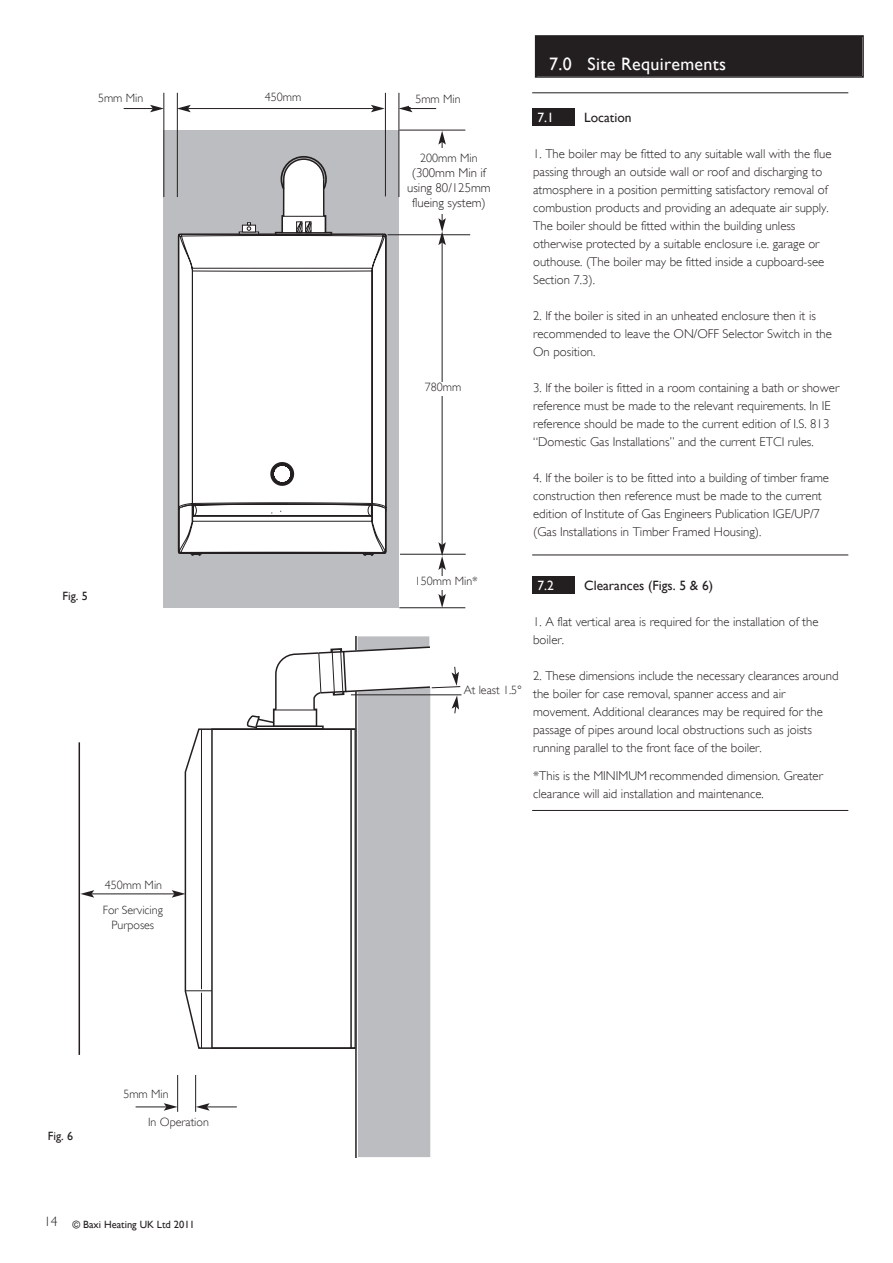
<style>
.page{position:relative;width:893px;height:1263px;background:#fff}
.page>*{position:absolute;margin:0;border:0;box-sizing:border-box;transform-origin:0 0}
.t1{font:18px "Gill Sans";letter-spacing:.02em;color:#fff}
.t2{font:13.5px "Gill Sans";color:#231f20}
.t3{font:13.5px "Gill Sans";color:#fff}
.t4{font:300 13.5px "Gill Sans";color:#231f20}
.t5{font:300 12.75px/18px "Gill Sans";color:#231f20}
.t6{font:300 12px/25px "Gill Sans";color:#231f20}
.t7{font:12px "Gill Sans";color:#231f20}
.t8{font:10.5px "Gill Sans";color:#231f20}
</style>
<div class="page">
<div style="left:164px;top:130px;width:235px;height:477px;background:#bcbdc0"></div>
<div style="left:533px;top:577px;width:42px;height:17px;background:#231f20"></div>
<div style="left:533px;top:108px;width:42px;height:17px;background:#231f20"></div>
<div style="left:536px;top:37px;width:326px;height:39px;background:#231f20"></div>
<div style="left:535px;top:35px;width:329px;height:43px;border:2px solid #231f20"></div>
<div style="left:284px;top:178px;width:40px;height:38px;background:#fff"></div>
<hr style="left:283px;top:179px;width:1px;height:37px;background:#231f20">
<hr style="left:323px;top:179px;width:2px;height:37px;background:#231f20">
<svg style="left:280px;top:156px;width:47px;height:35px"></svg>
<svg style="left:178px;top:214px;width:209px;height:342px;background:#ecebeb"></svg>
<svg style="left:185px;top:728px;width:25px;height:321px"></svg>
<svg style="left:185px;top:990px;width:25px;height:1px"></svg>
<hr style="left:201px;top:729px;width:1px;height:260px;background:#231f20">
<hr style="left:201px;top:993px;width:1px;height:55px;background:#231f20">
<svg style="left:210px;top:728px;width:36px;height:321px"></svg>
<hr style="left:177px;top:93px;width:1px;height:104px;background:#231f20">
<hr style="left:385px;top:93px;width:1px;height:103px;background:#231f20">
<hr style="left:399px;top:93px;width:1px;height:104px;background:#231f20">
<hr style="left:188px;top:108px;width:186px;height:1px;background:#231f20">
<svg style="left:177px;top:105px;width:14px;height:7px"></svg>
<svg style="left:371px;top:105px;width:14px;height:7px"></svg>
<svg style="left:124px;top:105px;width:39px;height:7px"></svg>
<svg style="left:399px;top:105px;width:37px;height:7px"></svg>
<hr style="left:399px;top:130px;width:66px;height:1px;background:#231f20">
<hr style="left:388px;top:234px;width:82px;height:1px;background:#231f20">
<hr style="left:400px;top:554px;width:66px;height:1px;background:#231f20">
<hr style="left:399px;top:607px;width:66px;height:1px;background:#231f20">
<hr style="left:442px;top:567px;width:1px;height:30px;background:#231f20">
<svg style="left:438px;top:594px;width:8px;height:14px"></svg>
<hr style="left:442px;top:243px;width:1px;height:302px;background:#231f20">
<svg style="left:438px;top:542px;width:8px;height:28px"></svg>
<hr style="left:442px;top:142px;width:1px;height:79px;background:#231f20">
<svg style="left:438px;top:218px;width:8px;height:27px"></svg>
<svg style="left:438px;top:131px;width:8px;height:14px"></svg>
<div style="left:405px;top:576px;width:76px;height:13px;background:#fff"></div>
<div style="left:420px;top:382px;width:47px;height:13px;background:#fff"></div>
<div style="left:92px;top:92px;width:58px;height:14px;background:#fff"></div>
<hr style="left:177px;top:1075px;width:1px;height:37px;background:#231f20">
<hr style="left:195px;top:1075px;width:1px;height:37px;background:#231f20">
<hr style="left:207px;top:1106px;width:30px;height:1px;background:#231f20">
<svg style="left:196px;top:1103px;width:14px;height:8px"></svg>
<hr style="left:136px;top:1106px;width:30px;height:1px;background:#231f20">
<svg style="left:164px;top:1103px;width:14px;height:8px"></svg>
<hr style="left:79px;top:742px;width:1px;height:313px;background:#231f20">
<hr style="left:92px;top:893px;width:82px;height:1px;background:#231f20">
<svg style="left:172px;top:890px;width:14px;height:8px"></svg>
<svg style="left:80px;top:890px;width:14px;height:8px"></svg>
<div style="left:409px;top:93px;width:58px;height:14px;background:#fff"></div>
<svg style="left:246px;top:636px;width:215px;height:521px"></svg>
<hr style="left:532px;top:93px;width:316px;height:1px;background:#231f20">
<hr style="left:532px;top:555px;width:316px;height:1px;background:#231f20">
<hr style="left:532px;top:810px;width:316px;height:1px;background:#231f20">
<hr style="left:163px;top:93px;width:1px;height:104px;background:#231f20">
<p class="t6" style="left:98px;top:85px;width:47px">5mm Min</p>
<p class="t6" style="left:265px;top:85px;width:38px">450mm</p>
<p class="t7" style="left:62px;top:589px;width:27px">Fig. 5</p>
<p class="t6" style="left:103px;top:872px;width:62px">450mm Min<br>For Servicing</p>
<p class="t6" style="left:111px;top:912px;width:44px">Purposes</p>
<p class="t7" style="left:48px;top:1129px;width:27px">Fig. 6</p>
<p class="t6" style="left:123px;top:1082px;width:47px">5mm Min</p>
<p class="t6" style="left:148px;top:1109px;width:62px">In Operation</p>
<p class="t4" style="left:44px;top:1214px;width:15px">14</p>
<p class="t8" style="left:73px;top:1218px;width:124px">© Baxi Heating UK Ltd 2011</p>
<p class="t6" style="left:415px;top:86px;width:47px">5mm Min</p>
<p class="t6" style="left:420px;top:145px;width:59px">200mm Min</p>
<p class="t5" style="left:407px;top:165px;width:85px;line-height:15px;text-align:center">(300mm Min if using 80/125mm flueing system)</p>
<p class="t6" style="left:425px;top:375px;width:38px">780mm</p>
<h1 class="t1" style="left:549px;top:53px;width:179px">7.0 Site Requirements</h1>
<p class="t3" style="left:537px;top:109px;width:18px">7.1</p>
<p class="t2" style="left:584px;top:109px;width:49px">Location</p>
<p class="t5" style="left:533px;top:145px;width:300px">1. The boiler may be fitted to any suitable wall with the flue passing through an outside wall or roof and discharging to atmosphere in a position permitting satisfactory removal of combustion products and providing an adequate air supply.<br>The boiler should be fitted within the building unless otherwise protected by a suitable enclosure i.e. garage or outhouse. (The boiler may be fitted inside a cupboard-see Section 7.3).</p>
<p class="t5" style="left:533px;top:307px;width:300px">2. If the boiler is sited in an unheated enclosure then it is recommended to leave the ON/OFF Selector Switch in the<br>On position.</p>
<p class="t5" style="left:533px;top:379px;width:308px">3. If the boiler is fitted in a room containing a bath or shower reference must be made to the relevant requirements. In IE reference should be made to the current edition of I.S. 813 “Domestic Gas Installations” and the current ETCI rules.</p>
<p class="t5" style="left:533px;top:469px;width:297px">4. If the boiler is to be fitted into a building of timber frame construction then reference must be made to the current edition of Institute of Gas Engineers Publication IGE/UP/7 (Gas Installations in Timber Framed Housing).</p>
<p class="t6" style="left:415px;top:569px;width:64px">150mm Min*</p>
<p class="t6" style="left:464px;top:678px;width:60px">At least 1.5°</p>
<p class="t3" style="left:537px;top:577px;width:18px">7.2</p>
<p class="t2" style="left:584px;top:577px;width:131px">Clearances (Figs. 5 &amp; 6)</p>
<p class="t5" style="left:533px;top:613px;width:287px">1. A flat vertical area is required for the installation of the boiler.</p>
<p class="t5" style="left:533px;top:667px;width:307px">2. These dimensions include the necessary clearances around the boiler for case removal, spanner access and air movement. Additional clearances may be required for the passage of pipes around local obstructions such as joists running parallel to the front face of the boiler.</p>
<p class="t5" style="left:533px;top:767px;width:291px">*This is the MINIMUM recommended dimension. Greater clearance will aid installation and maintenance.</p>
</div>
